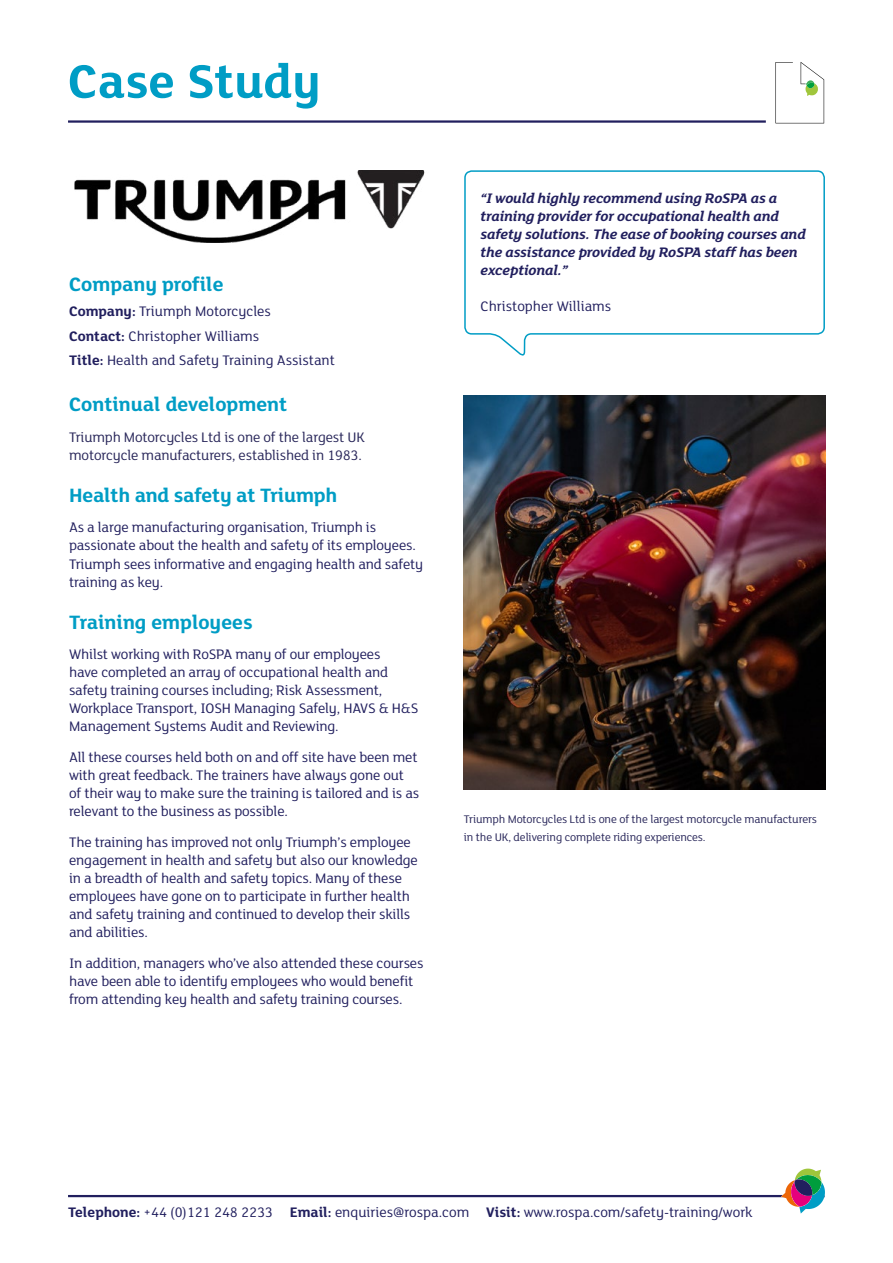
<style>
.page{position:relative;width:893px;height:1263px;background:#fff}
.page>*{position:absolute;margin:0;border:0;box-sizing:border-box;transform-origin:0 0}
.t1{font:700 51px "FS Lola";color:#009dc5}
.t2{font:700 21px "FS Lola";color:#009dc5}
.t3{font:15px/18px "FS Lola";letter-spacing:-.01em;color:#211f5e}
.t4{font:italic 700 15px/18px "FS Lola";letter-spacing:-.01em;color:#211f5e}
.t5{font:15px/18px "FS Lola";letter-spacing:-.01em;color:#29275a}
.t6{font:12px/18px "FS Lola";letter-spacing:-.01em;color:#29275a}
.s1{font-weight:700}
</style>
<div class="page">
<hr style="left:68px;top:1195px;width:757px;height:2px;background:#211f5e">
<svg style="left:781px;top:1168px;width:44px;height:45px"></svg>
<hr style="left:68px;top:120px;width:698px;height:3px;background:#211f5e">
<svg style="left:775px;top:62px;width:49px;height:61px"></svg>
<img style="left:74px;top:170px;width:351px;height:72px">
<svg style="left:464px;top:170px;width:361px;height:186px"></svg>
<img style="left:464px;top:395px;width:361px;height:395px">
<h1 class="t1" style="left:68px;top:46px;width:254px">Case Study</h1>
<h2 class="t2" style="left:69px;top:270px;width:156px">Company profile</h2>
<p class="t3" style="left:69px;top:298px;width:267px;line-height:24.8px"><span class="s1">Company:</span> Triumph Motorcycles<br><span class="s1">Contact:</span> Christopher Williams<br><span class="s1">Title:</span> Health and Safety Training Assistant</p>
<h2 class="t2" style="left:69px;top:390px;width:220px">Continual development</h2>
<p class="t5" style="left:69px;top:427px;width:297px">Triumph Motorcycles Ltd is one of the largest UK motorcycle manufacturers, established in 1983.</p>
<h2 class="t2" style="left:69px;top:480px;width:270px">Health and safety at Triumph</h2>
<p class="t3" style="left:69px;top:518px;width:356px">As a large manufacturing organisation, Triumph is passionate about the health and safety of its employees.<br>Triumph sees informative and engaging health and safety training as key.</p>
<h2 class="t2" style="left:69px;top:607px;width:185px">Training employees</h2>
<p class="t3" style="left:69px;top:645px;width:351px">Whilst working with RoSPA many of our employees<br>have completed an array of occupational health and safety training courses including; Risk Assessment, Workplace Transport, IOSH Managing Safely, HAVS &amp; H&amp;S Management Systems Audit and Reviewing.</p>
<p class="t3" style="left:69px;top:747px;width:352px">All these courses held both on and off site have been met with great feedback. The trainers have always gone out of their way to make sure the training is tailored and is as relevant to the business as possible.</p>
<p class="t3" style="left:69px;top:832px;width:350px">The training has improved not only Triumph’s employee engagement in health and safety but also our knowledge in a breadth of health and safety topics. Many of these employees have gone on to participate in further health and safety training and continued to develop their skills and abilities.</p>
<p class="t3" style="left:69px;top:953px;width:356px">In addition, managers who’ve also attended these courses have been able to identify employees who would benefit from attending key health and safety training courses.</p>
<p class="t4" style="left:480px;top:188px;width:327px">“I would highly recommend using RoSPA as a training provider for occupational health and safety solutions. The ease of booking courses and the assistance provided by RoSPA staff has been exceptional.”</p>
<p class="t3" style="left:480px;top:296px;width:132px">Christopher Williams</p>
<p class="t6" style="left:464px;top:810px;width:355px">Triumph Motorcycles Ltd is one of the largest motorcycle manufacturers in the UK, delivering complete riding experiences.</p>
<p class="t3" style="left:68px;top:1203px;width:686px"><span class="s1">Telephone:</span> +44 (0)121 248 2233 <span class="s1">Email:</span> enquiries@rospa.com <span class="s1">Visit:</span> www.rospa.com/safety-training/work</p>
</div>
